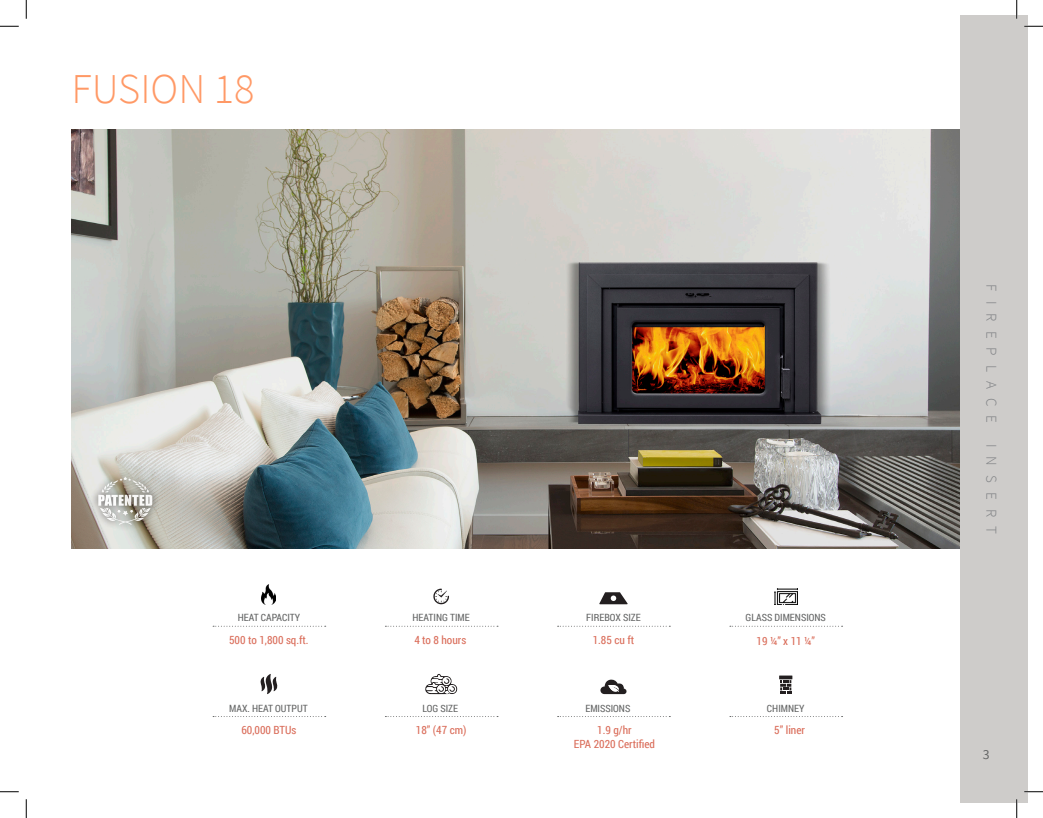
<style>
.page{position:relative;width:1043px;height:818px;background:#fff}
.page>*{position:absolute;margin:0;border:0;box-sizing:border-box;transform-origin:0 0}
.t1{font:300 42.5px "Source Sans Pro";color:#f96}
.t2{font:300 15px "Source Sans Pro";letter-spacing:.6em;color:#808285}
.t3{font:13.75px "Source Sans Pro";color:#656666}
.t4{font:11.25px "Roboto Condensed";color:#da6d5a}
.t5{font:10px "Roboto Condensed";color:#656666}
</style>
<div class="page">
<img style="left:72px;top:130px;width:888px;height:418px">
<div style="left:960px;top:15px;width:68px;height:787px;background:#ceccca"></div>
<div style="left:90px;top:469px;width:70px;height:63px;background:#231f20;opacity:.75"></div>
<svg style="left:98px;top:476px;width:54px;height:49px"></svg>
<svg style="left:213px;top:716px;width:113px;height:1px"></svg>
<svg style="left:213px;top:625px;width:113px;height:1px"></svg>
<img style="left:262px;top:584px;width:14px;height:20px">
<svg style="left:260px;top:674px;width:17px;height:20px"></svg>
<svg style="left:730px;top:716px;width:112px;height:1px"></svg>
<svg style="left:730px;top:625px;width:112px;height:1px"></svg>
<img style="left:774px;top:588px;width:23px;height:16px">
<svg style="left:779px;top:675px;width:13px;height:19px"></svg>
<svg style="left:557px;top:716px;width:113px;height:1px"></svg>
<svg style="left:557px;top:625px;width:113px;height:1px"></svg>
<svg style="left:600px;top:679px;width:26px;height:15px"></svg>
<svg style="left:599px;top:592px;width:28px;height:12px"></svg>
<svg style="left:385px;top:716px;width:113px;height:1px"></svg>
<svg style="left:385px;top:625px;width:113px;height:1px"></svg>
<svg style="left:433px;top:588px;width:16px;height:16px"></svg>
<svg style="left:425px;top:674px;width:32px;height:20px"></svg>
<svg style="left:0;top:25px;width:19px;height:2px"></svg>
<svg style="left:1024px;top:25px;width:18px;height:2px"></svg>
<svg style="left:0;top:791px;width:19px;height:1px"></svg>
<svg style="left:1024px;top:791px;width:18px;height:1px"></svg>
<svg style="left:25px;top:0;width:2px;height:19px"></svg>
<svg style="left:25px;top:799px;width:2px;height:19px"></svg>
<svg style="left:1016px;top:0;width:1px;height:19px"></svg>
<svg style="left:1015px;top:799px;width:2px;height:19px"></svg>
<p class="t1" style="left:71px;top:63px;width:185px">FUSION 18</p>
<p class="t2" style="left:1000px;top:284px;width:140px;rotate:90deg">FIREPLACE</p>
<p class="t2" style="left:1000px;top:444px;width:91px;rotate:90deg">INSERT</p>
<p class="t5" style="left:238px;top:610px;width:64px">HEAT CAPACITY</p>
<p class="t5" style="left:412px;top:610px;width:59px">HEATING TIME</p>
<p class="t5" style="left:586px;top:610px;width:56px">FIREBOX SIZE</p>
<p class="t5" style="left:745px;top:610px;width:82px">GLASS DIMENSIONS</p>
<p class="t4" style="left:229px;top:632px;width:81px">500 to 1,800 sq.ft.</p>
<p class="t4" style="left:414px;top:632px;width:53px">4 to 8 hours</p>
<p class="t4" style="left:592px;top:632px;width:43px">1.85 cu ft</p>
<p class="t4" style="left:756px;top:633px;width:60px">19 ¼” x 11 ¼”</p>
<p class="t5" style="left:229px;top:701px;width:80px">MAX. HEAT OUTPUT</p>
<p class="t5" style="left:422px;top:701px;width:37px">LOG SIZE</p>
<p class="t5" style="left:585px;top:701px;width:46px">EMISSIONS</p>
<p class="t5" style="left:767px;top:701px;width:39px">CHIMNEY</p>
<p class="t4" style="left:241px;top:722px;width:57px">60,000 BTUs</p>
<p class="t4" style="left:416px;top:722px;width:52px">18” (47 cm)</p>
<p class="t4" style="left:597px;top:722px;width:36px">1.9 g/hr</p>
<p class="t4" style="left:574px;top:735px;width:83px">EPA 2020 Certified</p>
<p class="t4" style="left:774px;top:722px;width:32px">5” liner</p>
<p class="t3" style="left:982px;top:745px;width:8px">3</p>
</div>
